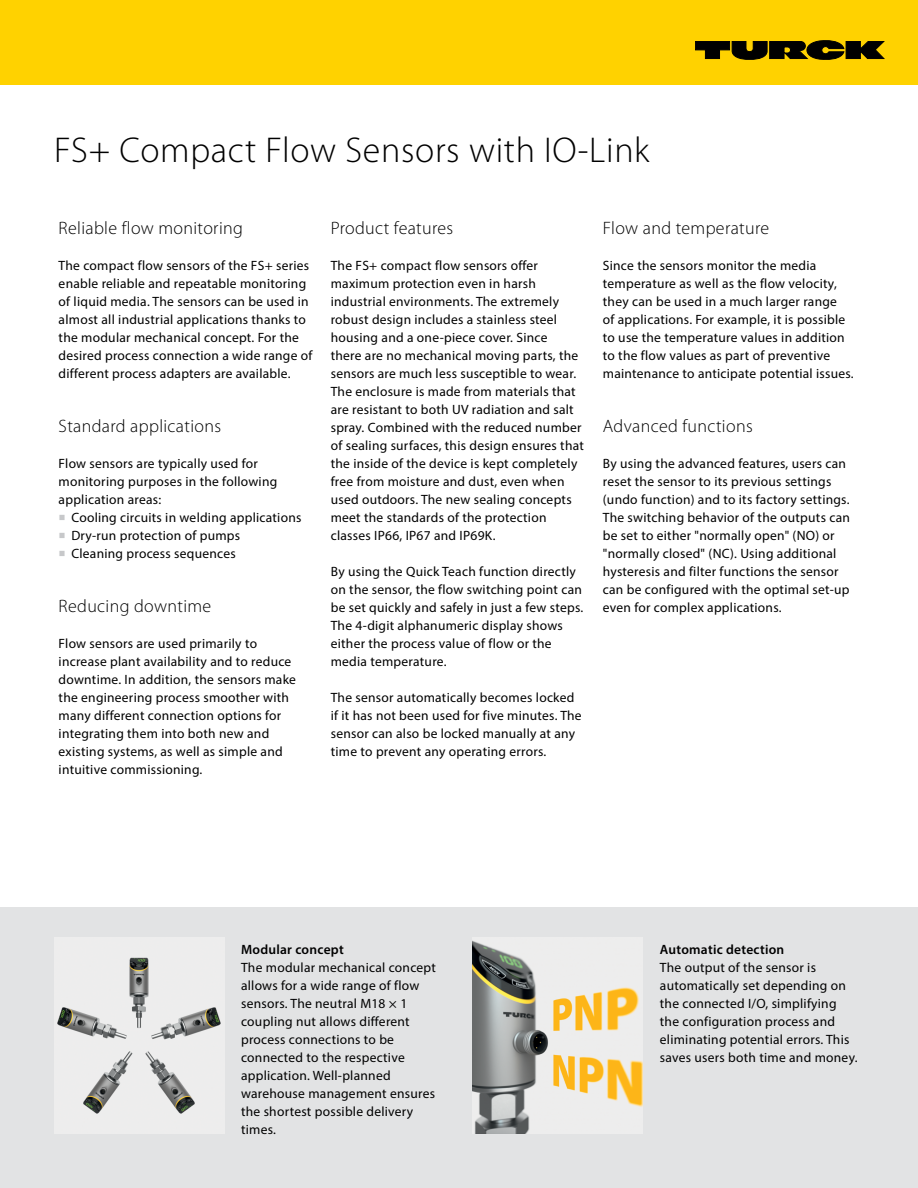
<style>
.page{position:relative;width:918px;height:1188px;background:#fff}
.page>*{position:absolute;margin:0;border:0;box-sizing:border-box;transform-origin:0 0}
.t1{font:300 36px "Myriad Pro";letter-spacing:.02em;color:#000}
.t2{font:300 18px "Myriad Pro";letter-spacing:.02em;color:#000}
.t3{font:13.5px/18px "Myriad Pro";letter-spacing:.02em;color:#000}
.t4{font:600 13.5px "Myriad Pro";letter-spacing:.02em;color:#000}
.s1{font-family:"Minion Pro";font-size:18px;color:#c7c8ca}
</style>
<div class="page">
<div style="left:0;top:0;width:918px;height:84px;background:#ffd200"></div>
<svg style="left:695px;top:41px;width:189px;height:18px"></svg>
<div style="left:0;top:907px;width:918px;height:281px;background:#e2e3e4"></div>
<img style="left:54px;top:938px;width:170px;height:195px">
<img style="left:473px;top:938px;width:170px;height:195px">
<h1 class="t1" style="left:54px;top:130px;width:597px">FS+ Compact Flow Sensors with IO-Link</h1>
<h2 class="t2" style="left:59px;top:218px;width:186px">Reliable flow monitoring</h2>
<p class="t3" style="left:59px;top:256px;width:255px">The compact flow sensors of the FS+ series enable reliable and repeatable monitoring of liquid media. The sensors can be used in almost all industrial applications thanks to the modular mechanical concept. For the desired process connection a wide range of different process adapters are available.</p>
<h2 class="t2" style="left:59px;top:416px;width:164px">Standard applications</h2>
<p class="t3" style="left:59px;top:454px;width:220px">Flow sensors are typically used for monitoring purposes in the following application areas:</p>
<p class="t3" style="left:59px;top:508px;width:244px"><span class="s1">■</span> Cooling circuits in welding applications</p>
<p class="t3" style="left:59px;top:526px;width:183px"><span class="s1">■</span> Dry-run protection of pumps</p>
<p class="t3" style="left:59px;top:544px;width:179px"><span class="s1">■</span> Cleaning process sequences</p>
<h2 class="t2" style="left:59px;top:596px;width:154px">Reducing downtime</h2>
<p class="t3" style="left:59px;top:634px;width:239px">Flow sensors are used primarily to increase plant availability and to reduce downtime. In addition, the sensors make the engineering process smoother with many different connection options for integrating them into both new and existing systems, as well as simple and intuitive commissioning.</p>
<h2 class="t2" style="left:331px;top:218px;width:124px">Product features</h2>
<p class="t3" style="left:331px;top:256px;width:255px">The FS+ compact flow sensors offer maximum protection even in harsh industrial environments. The extremely robust design includes a stainless steel housing and a one-piece cover. Since<br>there are no mechanical moving parts, the sensors are much less susceptible to wear.<br>The enclosure is made from materials that are resistant to both UV radiation and salt spray. Combined with the reduced number of sealing surfaces, this design ensures that the inside of the device is kept completely free from moisture and dust, even when used outdoors. The new sealing concepts meet the standards of the protection classes IP66, IP67 and IP69K.</p>
<p class="t3" style="left:331px;top:562px;width:254px">By using the Quick Teach function directly on the sensor, the flow switching point can be set quickly and safely in just a few steps.<br>The 4-digit alphanumeric display shows either the process value of flow or the media temperature.</p>
<p class="t3" style="left:331px;top:688px;width:252px">The sensor automatically becomes locked if it has not been used for five minutes. The sensor can also be locked manually at any time to prevent any operating errors.</p>
<h2 class="t2" style="left:603px;top:218px;width:168px">Flow and temperature</h2>
<p class="t3" style="left:603px;top:256px;width:252px">Since the sensors monitor the media temperature as well as the flow velocity, they can be used in a much larger range<br>of applications. For example, it is possible to use the temperature values in addition to the flow values as part of preventive maintenance to anticipate potential issues.</p>
<h2 class="t2" style="left:603px;top:416px;width:151px">Advanced functions</h2>
<p class="t3" style="left:603px;top:454px;width:249px">By using the advanced features, users can reset the sensor to its previous settings (undo function) and to its factory settings.<br>The switching behavior of the outputs can be set to either "normally open" (NO) or "normally closed" (NC). Using additional hysteresis and filter functions the sensor can be configured with the optimal set-up even for complex applications.</p>
<p class="t4" style="left:241px;top:941px;width:104px">Modular concept</p>
<p class="t3" style="left:241px;top:958px;width:196px">The modular mechanical concept allows for a wide range of flow sensors. The neutral M18 × 1 coupling nut allows different process connections to be connected to the respective application. Well-planned warehouse management ensures the shortest possible delivery times.</p>
<p class="t4" style="left:660px;top:941px;width:126px">Automatic detection</p>
<p class="t3" style="left:660px;top:958px;width:199px">The output of the sensor is automatically set depending on the connected I/O, simplifying the configuration process and eliminating potential errors. This saves users both time and money.</p>
</div>
